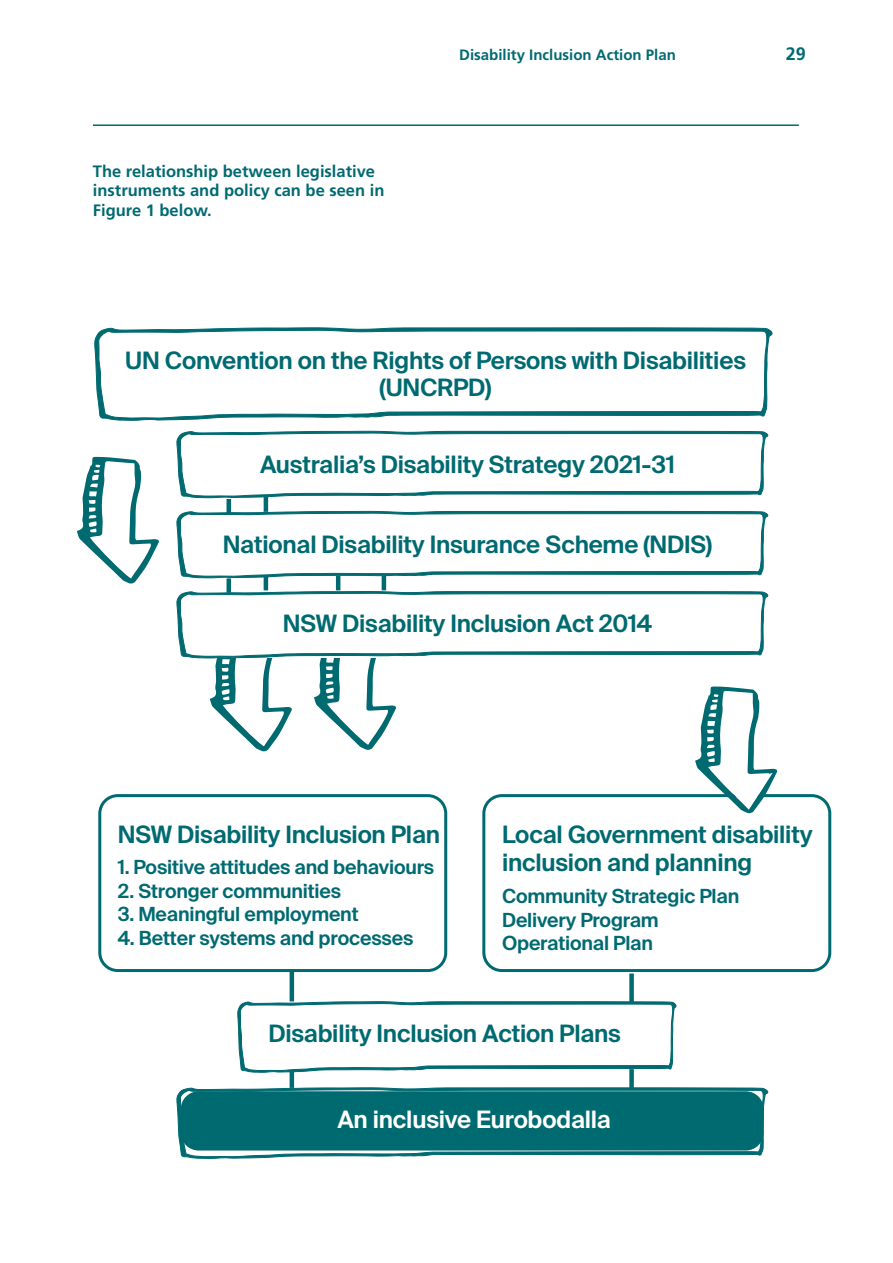
<style>
.page{position:relative;width:893px;height:1263px;background:#fff}
.page>*{position:absolute;margin:0;border:0;box-sizing:border-box;transform-origin:0 0}
.t1{font:600 24px/28.8px "Suisse Intl";letter-spacing:-.01em;color:#006a71}
.t2{font:600 24px "Suisse Intl";letter-spacing:-.01em;color:#fff}
.t3{font:600 19.5px/23.4px "Suisse Intl";letter-spacing:-.01em;color:#006a71}
.t4{font:700 18px "Frutiger LT Std";color:#006a71}
.t5{font:700 16.5px/19.8px "Frutiger LT Std";color:#006a71}
.t6{font:700 15px "Frutiger LT Std";color:#006a71}
</style>
<div class="page">
<svg style="left:176px;top:1073px;width:593px;height:86px"></svg>
<svg style="left:237px;top:1001px;width:440px;height:72px"></svg>
<div style="left:181px;top:1091px;width:583px;height:59px;background:#006a71;border-radius:18px"></div>
<div style="left:482px;top:794px;width:349px;height:178px;border:3px solid #006a71;border-radius:18px"></div>
<svg style="left:77px;top:457px;width:82px;height:127px"></svg>
<svg style="left:94px;top:327px;width:679px;height:94px"></svg>
<svg style="left:176px;top:417px;width:593px;height:80px"></svg>
<svg style="left:176px;top:497px;width:593px;height:81px"></svg>
<hr style="left:227px;top:499px;width:4px;height:15px;background:#006a71">
<hr style="left:264px;top:496px;width:4px;height:16px;background:#006a71">
<hr style="left:227px;top:578px;width:4px;height:15px;background:#006a71">
<hr style="left:264px;top:576px;width:4px;height:14px;background:#006a71">
<hr style="left:336px;top:576px;width:4px;height:14px;background:#006a71">
<hr style="left:382px;top:576px;width:4px;height:14px;background:#006a71">
<div style="left:98px;top:794px;width:349px;height:178px;border:3px solid #006a71;border-radius:18px"></div>
<svg style="left:177px;top:591px;width:601px;height:222px"></svg>
<hr style="left:290px;top:971px;width:4px;height:30px;background:#006a71">
<div style="left:629px;top:973px;width:5px;height:31px;background:#006a71"></div>
<hr style="left:93px;top:124px;width:706px;height:2px;background:#006a71">
<p class="t5" style="left:93px;top:161px;width:293px">The relationship between legislative instruments and policy can be seen in<br>Figure 1 below.</p>
<p class="t6" style="left:459px;top:45px;width:218px">Disability Inclusion Action Plan</p>
<p class="t4" style="left:786px;top:43px;width:22px">29</p>
<p class="t1" style="left:125px;top:347px;width:622px;line-height:27.2px;text-align:center">UN Convention on the Rights of Persons with Disabilities (UNCRPD)</p>
<p class="t1" style="left:260px;top:451px;width:416px">Australia’s Disability Strategy 2021-31</p>
<p class="t1" style="left:223px;top:531px;width:491px">National Disability Insurance Scheme (NDIS)</p>
<p class="t1" style="left:283px;top:609px;width:371px">NSW Disability Inclusion Act 2014</p>
<p class="t1" style="left:118px;top:820px;width:324px">NSW Disability Inclusion Plan</p>
<p class="t3" style="left:118px;top:856px;width:318px">1. Positive attitudes and behaviours</p>
<p class="t3" style="left:118px;top:879px;width:225px">2. Stronger communities</p>
<p class="t3" style="left:118px;top:903px;width:242px">3. Meaningful employment</p>
<p class="t3" style="left:118px;top:926px;width:297px">4. Better systems and processes</p>
<p class="t1" style="left:502px;top:820px;width:312px">Local Government disability inclusion and planning</p>
<p class="t3" style="left:502px;top:885px;width:239px">Community Strategic Plan<br>Delivery Program<br>Operational Plan</p>
<p class="t1" style="left:268px;top:1019px;width:354px">Disability Inclusion Action Plans</p>
<p class="t2" style="left:337px;top:1106px;width:275px">An inclusive Eurobodalla</p>
</div>
